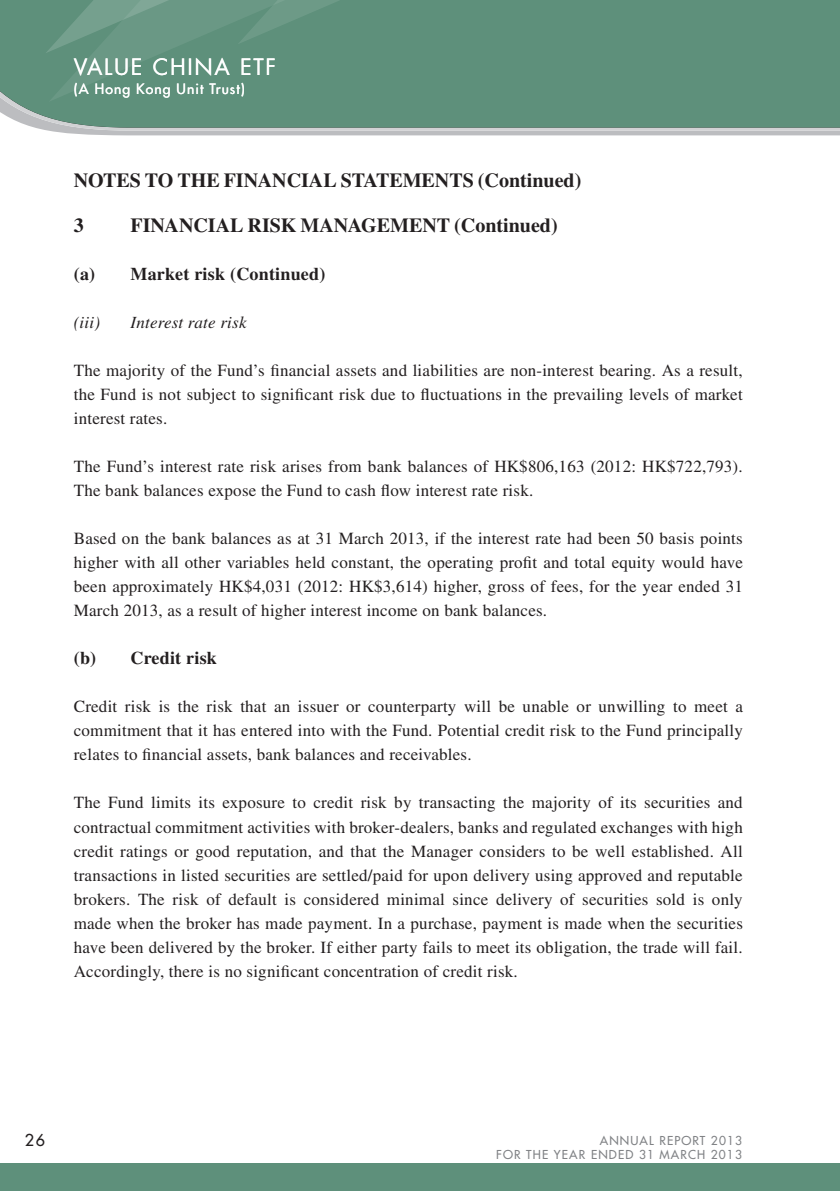
<style>
.page{position:relative;width:840px;height:1191px;background:#fff}
.page>*{position:absolute;margin:0;border:0;box-sizing:border-box;transform-origin:0 0}
.t1{font:22px "Futura Std";letter-spacing:.075em;color:#fff}
.t2{font:700 20px "Times";color:#231f20}
.t3{font:700 18px "Times";letter-spacing:.01em;color:#231f20}
.t4{font:17px/24px "Times";letter-spacing:.01em;color:#231f20;text-align:justify}
.t5{font:italic 17px "Times";letter-spacing:.01em;color:#231f20}
.t6{font:500 16px "Futura Std";color:#231f20}
.t7{font:500 14px "Futura Std";letter-spacing:.075em;color:#fff}
.t8{font:500 12px/14px "Futura Std";letter-spacing:.09em;color:#808285;text-align:right}
</style>
<div class="page">
<div style="left:0;top:83px;width:839px;height:52px;background:#bcbdc0"></div>
<svg style="left:0;top:127px;width:839px;height:4px;background:#bcc2c1"></svg>
<div style="left:0;top:0;width:839px;height:127px;background:#5e907b"></div>
<div style="left:49px;top:0;width:584px;height:102px;background:#5e907b"></div>
<svg style="left:45px;top:0;width:585px;height:53px;background:#62927e"></svg>
<div style="left:0;top:1163px;width:839px;height:28px;background:#5e907b"></div>
<svg style="left:839px;top:0;width:1px;height:127px"></svg>
<svg style="left:839px;top:1163px;width:1px;height:28px"></svg>
<p class="t1" style="left:74px;top:53px;width:204px">VALUE CHINA ETF</p>
<p class="t7" style="left:74px;top:80px;width:172px">(A Hong Kong Unit Trust)</p>
<p class="t2" style="left:74px;top:168px;width:509px">NOTES TO THE FINANCIAL STATEMENTS (Continued)</p>
<p class="t2" style="left:74px;top:213px;width:11px">3</p>
<p class="t2" style="left:130px;top:213px;width:428px">FINANCIAL RISK MANAGEMENT (Continued)</p>
<p class="t3" style="left:74px;top:263px;width:253px">(a) Market risk (Continued)</p>
<p class="t5" style="left:74px;top:313px;width:28px">(iii)</p>
<p class="t5" style="left:130px;top:313px;width:117px">Interest rate risk</p>
<p class="t4" style="left:74px;top:358px;width:670px">The majority of the Fund’s financial assets and liabilities are non-interest bearing. As a result, the Fund is not subject to significant risk due to fluctuations in the prevailing levels of market interest rates.</p>
<p class="t4" style="left:74px;top:454px;width:670px">The Fund’s interest rate risk arises from bank balances of HK$806,163 (2012: HK$722,793).<br>The bank balances expose the Fund to cash flow interest rate risk.</p>
<p class="t4" style="left:74px;top:526px;width:670px">Based on the bank balances as at 31 March 2013, if the interest rate had been 50 basis points higher with all other variables held constant, the operating profit and total equity would have been approximately HK$4,031 (2012: HK$3,614) higher, gross of fees, for the year ended 31<br>March 2013, as a result of higher interest income on bank balances.</p>
<p class="t3" style="left:74px;top:647px;width:145px">(b) Credit risk</p>
<p class="t4" style="left:74px;top:694px;width:670px">Credit risk is the risk that an issuer or counterparty will be unable or unwilling to meet a commitment that it has entered into with the Fund. Potential credit risk to the Fund principally relates to financial assets, bank balances and receivables.</p>
<p class="t4" style="left:74px;top:790px;width:670px">The Fund limits its exposure to credit risk by transacting the majority of its securities and contractual commitment activities with broker-dealers, banks and regulated exchanges with high credit ratings or good reputation, and that the Manager considers to be well established. All transactions in listed securities are settled/paid for upon delivery using approved and reputable brokers. The risk of default is considered minimal since delivery of securities sold is only made when the broker has made payment. In a purchase, payment is made when the securities have been delivered by the broker. If either party fails to meet its obligation, the trade will fail.<br>Accordingly, there is no significant concentration of credit risk.</p>
<p class="t6" style="left:25px;top:1130px;width:21px">26</p>
<p class="t8" style="left:496px;top:1133px;width:247px">ANNUAL REPORT 2013<br>FOR THE YEAR ENDED 31 MARCH 2013</p>
</div>
